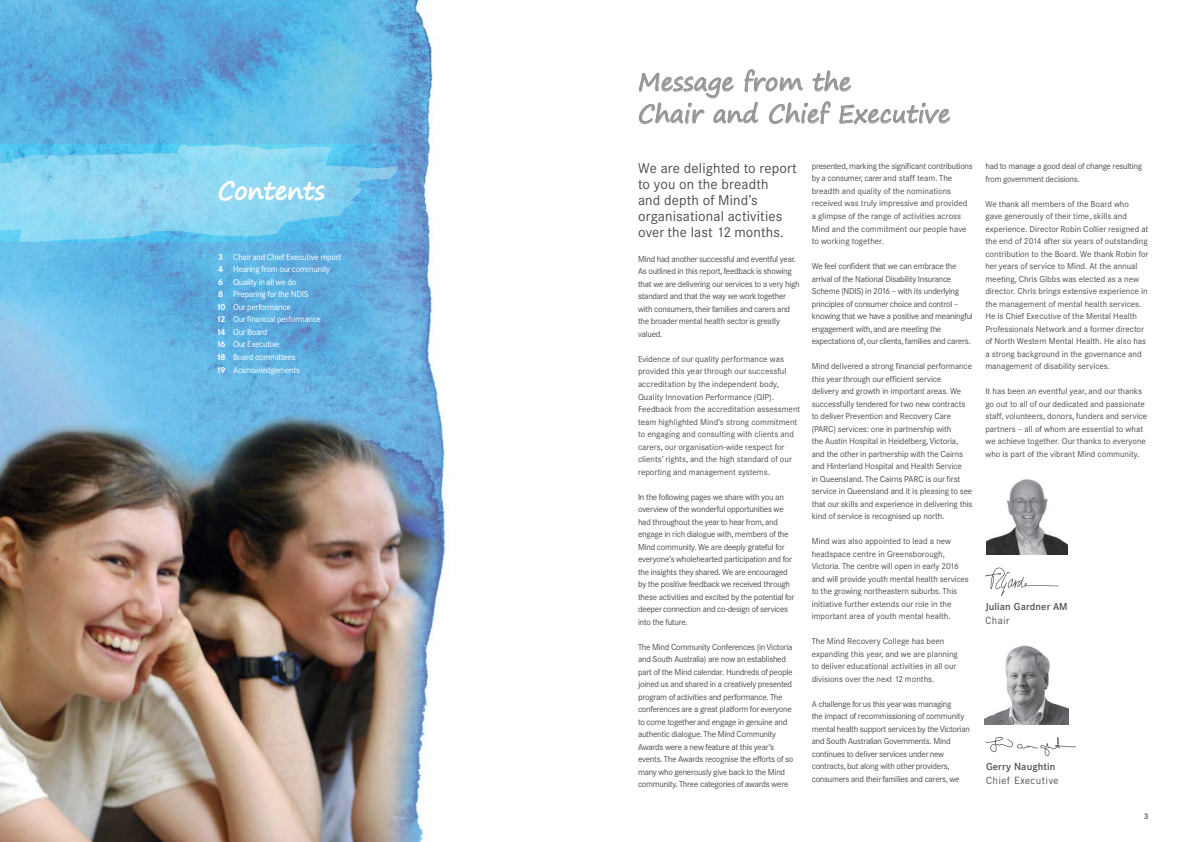
<style>
.page{position:relative;width:1191px;height:842px;background:#fff}
.page>*{position:absolute;margin:0;border:0;box-sizing:border-box;transform-origin:0 0}
.t1{font:24px/32px "Segoe Print";color:#939598}
.t2{font:24px "Segoe Print";color:#fff}
.t3{font:14px/16px "Corporate SBQ";letter-spacing:.01em;color:#4d4d4f}
.t4{font:500 10px "Corporate SBQ";letter-spacing:.01em;color:#4d4d4f}
.t5{font:10px "Trade Gothic LT Std";letter-spacing:.04em;color:#4d4d4f}
.t6{font:8.5px/12.5px "Corporate SBQ";letter-spacing:-.015em;color:#4d4d4f}
.t7{font:8.5px/12.5px "Corporate SBQ";letter-spacing:-.03em;color:#fff}
.t8{font:500 8px "Corporate SBQ";color:#4d4d4f}
.s1{font-weight:700}
</style>
<div class="page">
<img style="left:0;top:0;width:449px;height:842px">
<img style="left:0;top:145px;width:398px;height:96px">
<svg style="left:218px;top:180px;width:107px;height:21px;background:#abe1f5"></svg>
<svg style="left:638px;top:69px;width:312px;height:56px"></svg>
<img style="left:985px;top:645px;width:84px;height:80px">
<svg style="left:985px;top:736px;width:90px;height:20px"></svg>
<svg style="left:985px;top:567px;width:73px;height:29px"></svg>
<img style="left:986px;top:479px;width:81px;height:75px">
<h1 class="t2" style="left:218px;top:169px;width:108px">Contents</h1>
<p class="t7" style="left:216px;top:251px;width:127px"><span class="s1">3</span> Chair and Chief Executive report<br><span class="s1">4</span> Hearing from our community<br><span class="s1">6</span> Quality in all we do<br><span class="s1">8</span> Preparing for the NDIS<br><span class="s1">10</span> Our performance<br><span class="s1">12</span> Our financial performance<br><span class="s1">14</span> Our Board<br><span class="s1">16</span> Our Executive<br><span class="s1">18</span> Board committees<br><span class="s1">19</span> Acknowledgements</p>
<h1 class="t1" style="left:638px;top:65px;width:314px">Message from the<br>Chair and Chief Executive</h1>
<h2 class="t3" style="left:638px;top:160px;width:160px">We are delighted to report to you on the breadth<br>and depth of Mind’s organisational activities over the last 12 months.</h2>
<p class="t6" style="left:638px;top:253px;width:163px">Mind had another successful and eventful year.<br>As outlined in this report, feedback is showing that we are delivering our services to a very high standard and that the way we work together with consumers, their families and carers and the broader mental health sector is greatly valued.</p>
<p class="t6" style="left:638px;top:353px;width:164px">Evidence of our quality performance was provided this year through our successful accreditation by the independent body, Quality Innovation Performance (QIP).<br>Feedback from the accreditation assessment team highlighted Mind’s strong commitment to engaging and consulting with clients and carers, our organisation-wide respect for clients’ rights, and the high standard of our reporting and management systems.</p>
<p class="t6" style="left:638px;top:490px;width:158px">In the following pages we share with you an overview of the wonderful opportunities we had throughout the year to hear from, and engage in rich dialogue with, members of the Mind community. We are deeply grateful for everyone’s wholehearted participation and for the insights they shared. We are encouraged by the positive feedback we received through these activities and excited by the potential for deeper connection and co-design of services into the future.</p>
<p class="t6" style="left:638px;top:640px;width:157px">The Mind Community Conferences (in Victoria and South Australia) are now an established part of the Mind calendar. Hundreds of people joined us and shared in a creatively presented program of activities and performance. The conferences are a great platform for everyone to come together and engage in genuine and authentic dialogue. The Mind Community Awards were a new feature at this year’s events. The Awards recognise the efforts of so many who generously give back to the Mind community. Three categories of awards were</p>
<p class="t6" style="left:811px;top:160px;width:163px">presented, marking the significant contributions by a consumer, carer and staff team. The breadth and quality of the nominations received was truly impressive and provided a glimpse of the range of activities across Mind and the commitment our people have to working together.</p>
<p class="t6" style="left:811px;top:260px;width:163px">We feel confident that we can embrace the arrival of the National Disability Insurance Scheme (NDIS) in 2016 – with its underlying principles of consumer choice and control – knowing that we have a positive and meaningful engagement with, and are meeting the expectations of, our clients, families and carers.</p>
<p class="t6" style="left:811px;top:360px;width:162px">Mind delivered a strong financial performance this year through our efficient service<br>delivery and growth in important areas. We successfully tendered for two new contracts to deliver Prevention and Recovery Care (PARC) services: one in partnership with<br>the Austin Hospital in Heidelberg, Victoria, and the other in partnership with the Cairns and Hinterland Hospital and Health Service<br>in Queensland. The Cairns PARC is our first service in Queensland and it is pleasing to see that our skills and experience in delivering this kind of service is recognised up north.</p>
<p class="t6" style="left:811px;top:535px;width:158px">Mind was also appointed to lead a new headspace centre in Greensborough, Victoria. The centre will open in early 2016 and will provide youth mental health services to the growing northeastern suburbs. This initiative further extends our role in the important area of youth mental health.</p>
<p class="t6" style="left:811px;top:635px;width:148px">The Mind Recovery College has been expanding this year, and we are planning to deliver educational activities in all our divisions over the next 12 months.</p>
<p class="t6" style="left:811px;top:697px;width:160px">A challenge for us this year was managing<br>the impact of recommissioning of community mental health support services by the Victorian and South Australian Governments. Mind continues to deliver services under new contracts, but along with other providers, consumers and their families and carers, we</p>
<p class="t6" style="left:985px;top:160px;width:158px">had to manage a good deal of change resulting from government decisions.</p>
<p class="t6" style="left:985px;top:197px;width:165px">We thank all members of the Board who<br>gave generously of their time, skills and experience. Director Robin Collier resigned at the end of 2014 after six years of outstanding contribution to the Board. We thank Robin for her years of service to Mind. At the annual meeting, Chris Gibbs was elected as a new director. Chris brings extensive experience in the management of mental health services.<br>He is Chief Executive of the Mental Health Professionals Network and a former director of North Western Mental Health. He also has a strong background in the governance and management of disability services.</p>
<p class="t6" style="left:985px;top:385px;width:163px">It has been an eventful year, and our thanks go out to all of our dedicated and passionate staff, volunteers, donors, funders and service partners – all of whom are essential to what we achieve together. Our thanks to everyone who is part of the vibrant Mind community.</p>
<p class="t4" style="left:985px;top:600px;width:84px">Julian Gardner AM</p>
<p class="t5" style="left:985px;top:614px;width:26px">Chair</p>
<p class="t4" style="left:986px;top:760px;width:71px">Gerry Naughtin</p>
<p class="t5" style="left:986px;top:774px;width:74px">Chief Executive</p>
<p class="t8" style="left:1143px;top:812px;width:6px">3</p>
</div>
